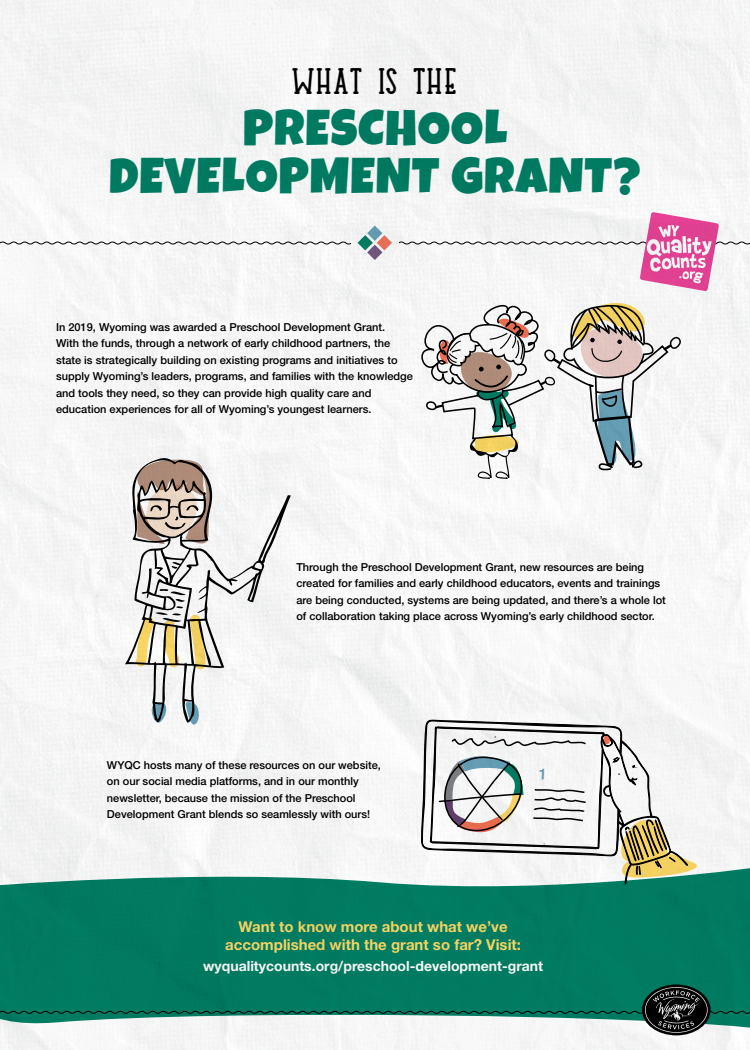
<style>
.page{position:relative;width:750px;height:1050px;background:#fff}
.page>*{position:absolute;margin:0;border:0;box-sizing:border-box;transform-origin:0 0}
.t1{font:50px/47.5px "Luckiest Guy";letter-spacing:.025em;color:#008065;text-align:center}
.t2{font:700 32.5px "Kalopsia Slab";letter-spacing:.05em;color:#000}
.t3{font:700 15px/18px "Helvetica Neue LT Std";color:#fdd964;text-align:center}
.t4{font:700 14px "Helvetica Neue LT Std";color:#fff}
.t5{font:500 11px/16.4px "Helvetica Neue LT Std";color:#000}
</style>
<div class="page">
<img style="left:0;top:0;width:750px;height:1050px">
<svg style="left:430px;top:737px;width:157px;height:97px"></svg>
<h2 class="t2" style="left:292px;top:63px;width:167px">WHAT IS THE</h2>
<h1 class="t1" style="left:109px;top:105px;width:533px">PRESCHOOL<br>DEVELOPMENT GRANT?</h1>
<p class="t5" style="left:56px;top:319px;width:358px">In 2019, Wyoming was awarded a Preschool Development Grant.<br>With the funds, through a network of early childhood partners, the state is strategically building on existing programs and initiatives to supply Wyoming’s leaders, programs, and families with the knowledge and tools they need, so they can provide high quality care and education experiences for all of Wyoming’s youngest learners.</p>
<p class="t5" style="left:296px;top:558px;width:371px">Through the Preschool Development Grant, new resources are being created for families and early childhood educators, events and trainings are being conducted, systems are being updated, and there’s a whole lot of collaboration taking place across Wyoming’s early childhood sector.</p>
<p class="t5" style="left:107px;top:757px;width:275px">WYQC hosts many of these resources on our website, on our social media platforms, and in our monthly newsletter, because the mission of the Preschool Development Grant blends so seamlessly with ours!</p>
<h3 class="t3" style="left:225px;top:918px;width:297px">Want to know more about what we’ve accomplished with the grant so far? Visit:</h3>
<p class="t4" style="left:203px;top:957px;width:341px">wyqualitycounts.org/preschool-development-grant</p>
</div>
